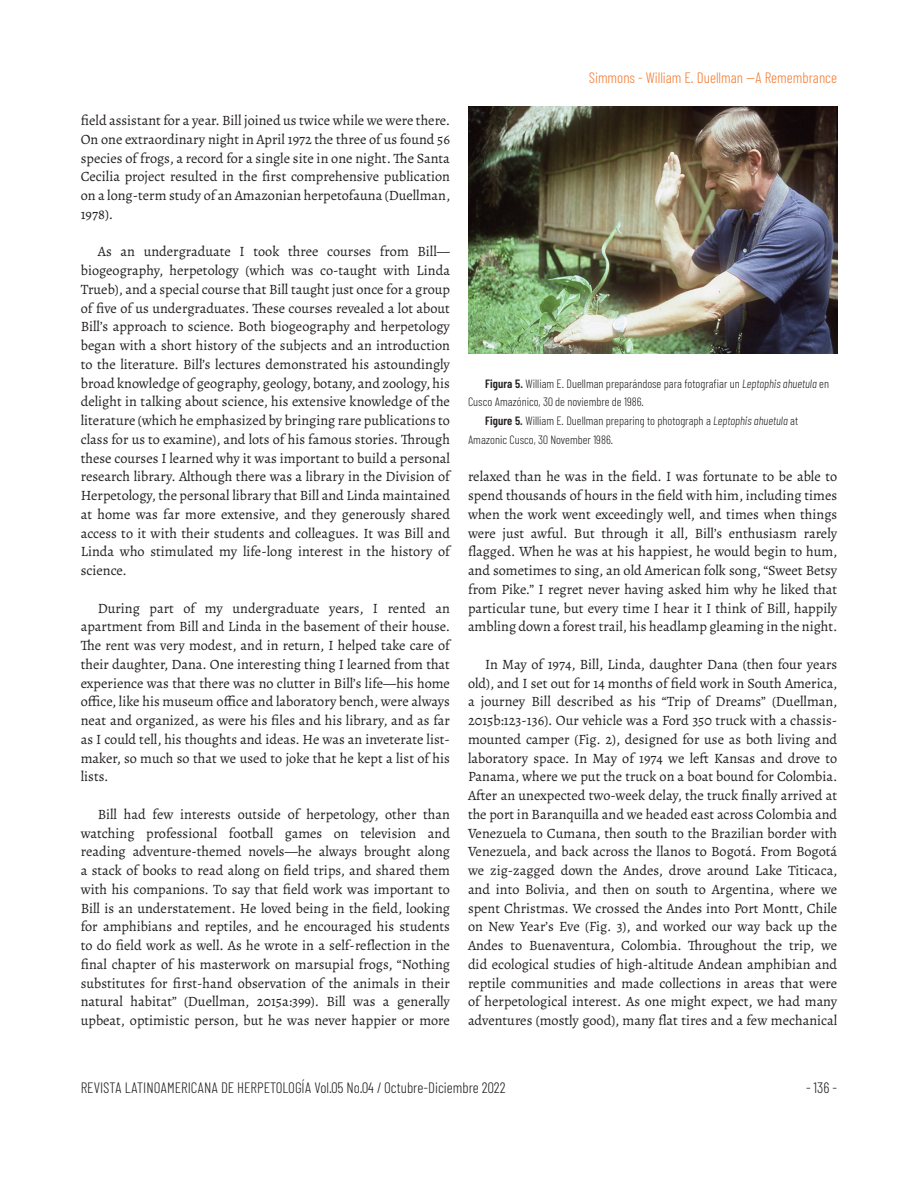
<style>
.page{position:relative;width:918px;height:1188px;background:#fff}
.page>*{position:absolute;margin:0;border:0;box-sizing:border-box;transform-origin:0 0}
.t1{font:300 15px "Barlow Condensed";color:#231f20}
.t2{font:300 15px "Barlow Condensed";color:#f47b31}
._02-txt_Artículo_1{font:14.25px/18.8px "Alegreya";color:#231f20;text-align:justify}
._02-txt_pie_de_Foto{font:300 12px/18.8px "Barlow Condensed";color:#231f20}
.s1{font-weight:600}
.s2{font-style:italic}
</style>
<div class="page">
<img style="left:468px;top:106px;width:369px;height:248px">
<p class="_02-txt_Artículo_1" style="left:81px;top:111px;width:371px">field assistant for a year. Bill joined us twice while we were there.<br>On one extraordinary night in April 1972 the three of us found 56 species of frogs, a record for a single site in one night. The Santa Cecilia project resulted in the first comprehensive publication on a long-term study of an Amazonian herpetofauna (Duellman, 1978).</p>
<p class="_02-txt_Artículo_1" style="left:81px;top:242px;width:371px;text-indent:17px">As an undergraduate I took three courses from Bill— biogeography, herpetology (which was co-taught with Linda Trueb), and a special course that Bill taught just once for a group of five of us undergraduates. These courses revealed a lot about Bill’s approach to science. Both biogeography and herpetology began with a short history of the subjects and an introduction to the literature. Bill’s lectures demonstrated his astoundingly broad knowledge of geography, geology, botany, and zoology, his delight in talking about science, his extensive knowledge of the literature (which he emphasized by bringing rare publications to class for us to examine), and lots of his famous stories. Through these courses I learned why it was important to build a personal research library. Although there was a library in the Division of Herpetology, the personal library that Bill and Linda maintained at home was far more extensive, and they generously shared access to it with their students and colleagues. It was Bill and Linda who stimulated my life-long interest in the history of science.</p>
<p class="_02-txt_Artículo_1" style="left:81px;top:598px;width:371px;text-indent:17px">During part of my undergraduate years, I rented an apartment from Bill and Linda in the basement of their house.<br>The rent was very modest, and in return, I helped take care of their daughter, Dana. One interesting thing I learned from that experience was that there was no clutter in Bill’s life—his home office, like his museum office and laboratory bench, were always neat and organized, as were his files and his library, and as far as I could tell, his thoughts and ideas. He was an inveterate list&shy;maker, so much so that we used to joke that he kept a list of his lists.</p>
<p class="_02-txt_Artículo_1" style="left:81px;top:805px;width:371px;text-indent:17px">Bill had few interests outside of herpetology, other than watching professional football games on television and reading adventure-themed novels—he always brought along a stack of books to read along on field trips, and shared them with his companions. To say that field work was important to Bill is an understatement. He loved being in the field, looking for amphibians and reptiles, and he encouraged his students to do field work as well. As he wrote in a self-reflection in the final chapter of his masterwork on marsupial frogs, “Nothing substitutes for first-hand observation of the animals in their natural habitat” (Duellman, 2015a:399). Bill was a generally upbeat, optimistic person, but he was never happier or more</p>
<p class="t2" style="left:589px;top:68px;width:250px">Simmons - William E. Duellman —A Remembrance</p>
<p class="_02-txt_pie_de_Foto" style="left:468px;top:374px;width:363px;text-indent:17px"><span class="s1">Figura 5.</span> William E. Duellman preparándose para fotografiar un <span class="s2">Leptophis ahuetula</span> en<br>Cusco Amazónico, 30 de noviembre de 1986.</p>
<p class="_02-txt_pie_de_Foto" style="left:468px;top:411px;width:332px;text-indent:17px"><span class="s1">Figure 5.</span> William E. Duellman preparing to photograph a <span class="s2">Leptophis ahuetula</span> at<br>Amazonic Cusco, 30 November 1986.</p>
<p class="_02-txt_Artículo_1" style="left:468px;top:467px;width:371px">relaxed than he was in the field. I was fortunate to be able to spend thousands of hours in the field with him, including times when the work went exceedingly well, and times when things were just awful. But through it all, Bill’s enthusiasm rarely flagged. When he was at his happiest, he would begin to hum, and sometimes to sing, an old American folk song, “Sweet Betsy from Pike.” I regret never having asked him why he liked that particular tune, but every time I hear it I think of Bill, happily ambling down a forest trail, his headlamp gleaming in the night.</p>
<p class="_02-txt_Artículo_1" style="left:468px;top:655px;width:371px;text-indent:17px">In May of 1974, Bill, Linda, daughter Dana (then four years old), and I set out for 14 months of field work in South America, a journey Bill described as his “Trip of Dreams” (Duellman, 2015b:123-136). Our vehicle was a Ford 350 truck with a chassis&shy;mounted camper (Fig. 2), designed for use as both living and laboratory space. In May of 1974 we left Kansas and drove to Panama, where we put the truck on a boat bound for Colombia.<br>After an unexpected two-week delay, the truck finally arrived at the port in Baranquilla and we headed east across Colombia and Venezuela to Cumana, then south to the Brazilian border with Venezuela, and back across the llanos to Bogotá. From Bogotá we zig-zagged down the Andes, drove around Lake Titicaca, and into Bolivia, and then on south to Argentina, where we spent Christmas. We crossed the Andes into Port Montt, Chile on New Year’s Eve (Fig. 3), and worked our way back up the Andes to Buenaventura, Colombia. Throughout the trip, we did ecological studies of high-altitude Andean amphibian and reptile communities and made collections in areas that were of herpetological interest. As one might expect, we had many adventures (mostly good), many flat tires and a few mechanical</p>
<p class="t1" style="left:81px;top:1079px;width:426px">REVISTA LATINOAMERICANA DE HERPETOLOGÍA Vol.05 No.04 / Octubre-Diciembre 2022</p>
<p class="t1" style="left:806px;top:1079px;width:33px">- 136 -</p>
</div>
